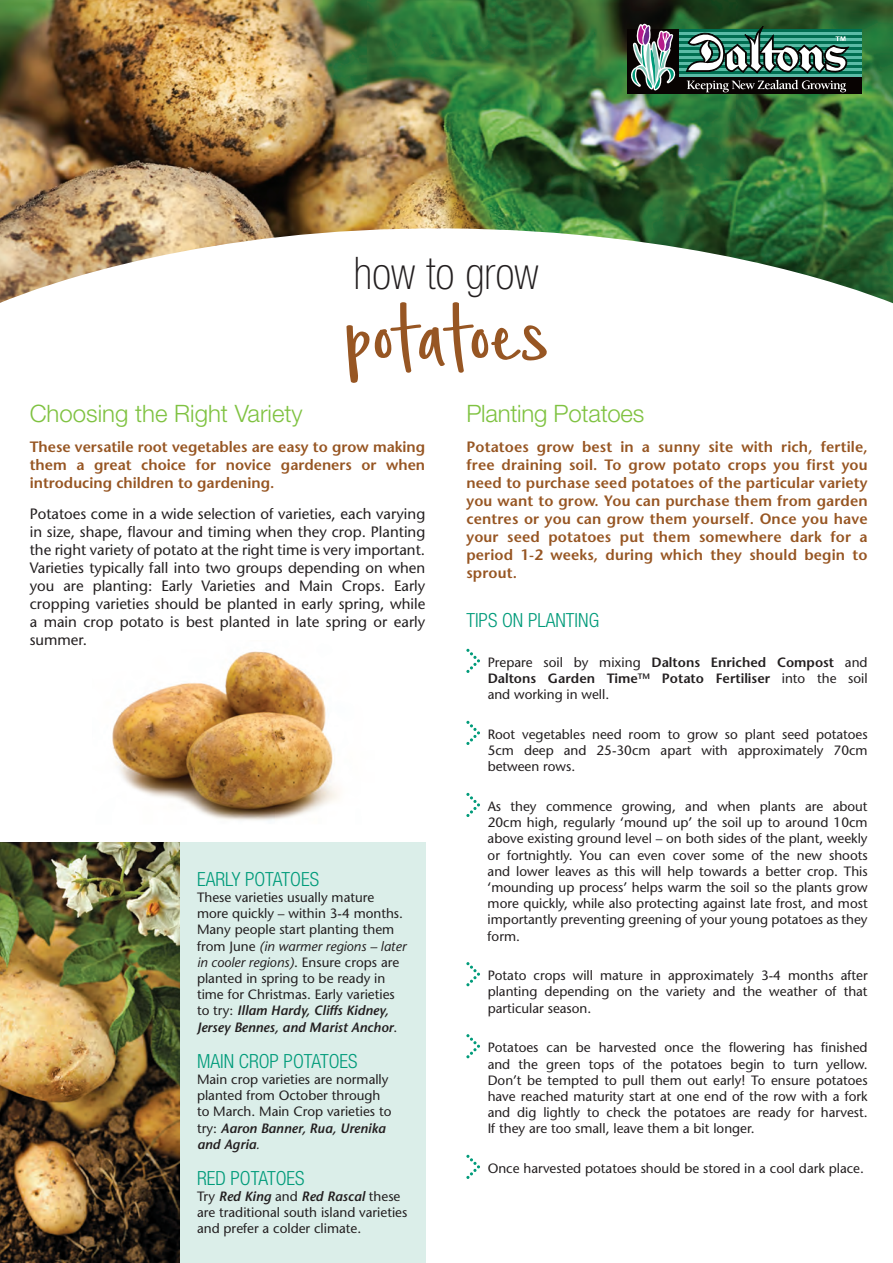
<style>
.page{position:relative;width:893px;height:1263px;background:#fff}
.page>*{position:absolute;margin:0;border:0;box-sizing:border-box;transform-origin:0 0}
.t1{font:112.5px "Simple Joys";letter-spacing:-.04em;color:#975623}
.t2{font:100 condensed 45px "Helvetica Neue LT Std";color:#231f20}
.t3{font:300 24px "Helvetica Neue LT Pro";color:#7fc241}
.t4{font:300 condensed 19.5px "Helvetica Neue LT Std";color:#009b7a}
.t5{font:600 15px/18px "Stone Sans Std";letter-spacing:.005em;color:#975623;text-align:justify}
.t6{font:500 15px/18px "Stone Sans Std";color:#231f20;text-align:justify}
.t7{font:500 13.5px/16.2px "Stone Sans Std";color:#231f20;text-align:justify}
.t8{font:600 13.5px/16.2px "Stone Sans Std";color:#231f20;text-align:justify}
.s1{font-style:italic}
.s2{font-weight:600;font-style:italic}
.s3{font-weight:500}
</style>
<div class="page">
<img style="left:112px;top:651px;width:227px;height:170px">
<img style="left:0;top:842px;width:180px;height:421px">
<svg style="left:466px;top:649px;width:14px;height:24px"></svg>
<svg style="left:466px;top:721px;width:14px;height:24px"></svg>
<svg style="left:466px;top:793px;width:14px;height:24px"></svg>
<svg style="left:466px;top:962px;width:14px;height:24px"></svg>
<svg style="left:466px;top:1034px;width:14px;height:24px"></svg>
<svg style="left:466px;top:1155px;width:14px;height:24px"></svg>
<div style="left:180px;top:842px;width:245px;height:421px;background:#dbeee9"></div>
<img style="left:0;top:0;width:893px;height:303px">
<div style="left:677px;top:29px;width:185px;height:50px;background:#006e51"></div>
<div style="left:677px;top:76px;width:185px;height:18px;background:#080302"></div>
<hr style="left:677px;top:33px;width:185px;height:2px;background:#5abba6">
<hr style="left:677px;top:38px;width:185px;height:3px;background:#5abba6">
<hr style="left:677px;top:44px;width:185px;height:3px;background:#5abba6">
<hr style="left:677px;top:50px;width:185px;height:3px;background:#5abba6">
<hr style="left:677px;top:56px;width:185px;height:3px;background:#5abba6">
<hr style="left:677px;top:62px;width:185px;height:3px;background:#5abba6">
<hr style="left:677px;top:68px;width:185px;height:2px;background:#5abba6">
<hr style="left:677px;top:74px;width:185px;height:2px;background:#5abba6">
<div style="left:627px;top:29px;width:52px;height:65px;background:#080302"></div>
<svg style="left:628px;top:24px;width:51px;height:67px"></svg>
<svg style="left:686px;top:26px;width:162px;height:66px"></svg>
<h2 class="t2" style="left:354px;top:248px;width:186px">how to grow</h2>
<h1 class="t1" style="left:342px;top:286px;width:210px">potatoes</h1>
<h3 class="t3" style="left:30px;top:398px;width:274px">Choosing the Right Variety</h3>
<p class="t5" style="left:30px;top:438px;width:397px">These versatile root vegetables are easy to grow making them a great choice for novice gardeners or when introducing children to gardening.</p>
<p class="t6" style="left:30px;top:505px;width:397px">Potatoes come in a wide selection of varieties, each varying in size, shape, flavour and timing when they crop. Planting the right variety of potato at the right time is very important.<br>Varieties typically fall into two groups depending on when you are planting: Early Varieties and Main Crops. Early cropping varieties should be planted in early spring, while a main crop potato is best planted in late spring or early summer.</p>
<h3 class="t4" style="left:197px;top:868px;width:123px">EARLY POTATOES</h3>
<p class="t7" style="left:197px;top:889px;width:211px;text-align:left">These varieties usually mature more quickly – within 3-4 months.<br>Many people start planting them from June <span class="s1">(in warmer regions – later in cooler regions)</span>. Ensure crops are planted in spring to be ready in time for Christmas. Early varieties to try: <span class="s2">Illam Hardy, Cliffs Kidney, Jersey Bennes, and Marist Anchor</span>.</p>
<h3 class="t4" style="left:197px;top:1049px;width:162px">MAIN CROP POTATOES</h3>
<p class="t7" style="left:197px;top:1071px;width:196px;text-align:left">Main crop varieties are normally planted from October through to March. Main Crop varieties to try: <span class="s2">Aaron Banner, Rua, Urenika and Agria</span><span class="s1">.</span></p>
<h3 class="t4" style="left:197px;top:1167px;width:109px">RED POTATOES</h3>
<p class="t7" style="left:197px;top:1188px;width:212px;text-align:left">Try <span class="s2">Red King</span> and <span class="s2">Red Rascal</span> these are traditional south island varieties and prefer a colder climate.</p>
<h3 class="t3" style="left:466px;top:398px;width:179px">Planting Potatoes</h3>
<p class="t5" style="left:466px;top:438px;width:403px">Potatoes grow best in a sunny site with rich, fertile, free draining soil. To grow potato crops you first you need to purchase seed potatoes of the particular variety you want to grow. You can purchase them from garden centres or you can grow them yourself. Once you have your seed potatoes put them somewhere dark for a period 1-2 weeks, during which they should begin to sprout.</p>
<h3 class="t4" style="left:466px;top:609px;width:134px">TIPS ON PLANTING</h3>
<p class="t8" style="left:488px;top:654px;width:381px"><span class="s3">Prepare soil by mixing</span> Daltons Enriched Compost <span class="s3">and </span>Daltons Garden Time<sup>TM</sup> Potato Fertiliser <span class="s3">into the soil and working in well.</span></p>
<p class="t7" style="left:488px;top:726px;width:382px">Root vegetables need room to grow so plant seed potatoes 5cm deep and 25-30cm apart with approximately 70cm between rows.</p>
<p class="t7" style="left:488px;top:798px;width:382px">As they commence growing, and when plants are about 20cm high, regularly ‘mound up’ the soil up to around 10cm above existing ground level – on both sides of the plant, weekly or fortnightly. You can even cover some of the new shoots and lower leaves as this will help towards a better crop. This ‘mounding up process’ helps warm the soil so the plants grow more quickly, while also protecting against late frost, and most importantly preventing greening of your young potatoes as they form.</p>
<p class="t7" style="left:488px;top:967px;width:382px">Potato crops will mature in approximately 3-4 months after planting depending on the variety and the weather of that particular season.</p>
<p class="t7" style="left:488px;top:1039px;width:382px">Potatoes can be harvested once the flowering has finished and the green tops of the potatoes begin to turn yellow.<br>Don’t be tempted to pull them out early! To ensure potatoes have reached maturity start at one end of the row with a fork and dig lightly to check the potatoes are ready for harvest.<br>If they are too small, leave them a bit longer.</p>
<p class="t7" style="left:488px;top:1160px;width:378px">Once harvested potatoes should be stored in a cool dark place.</p>
</div>
